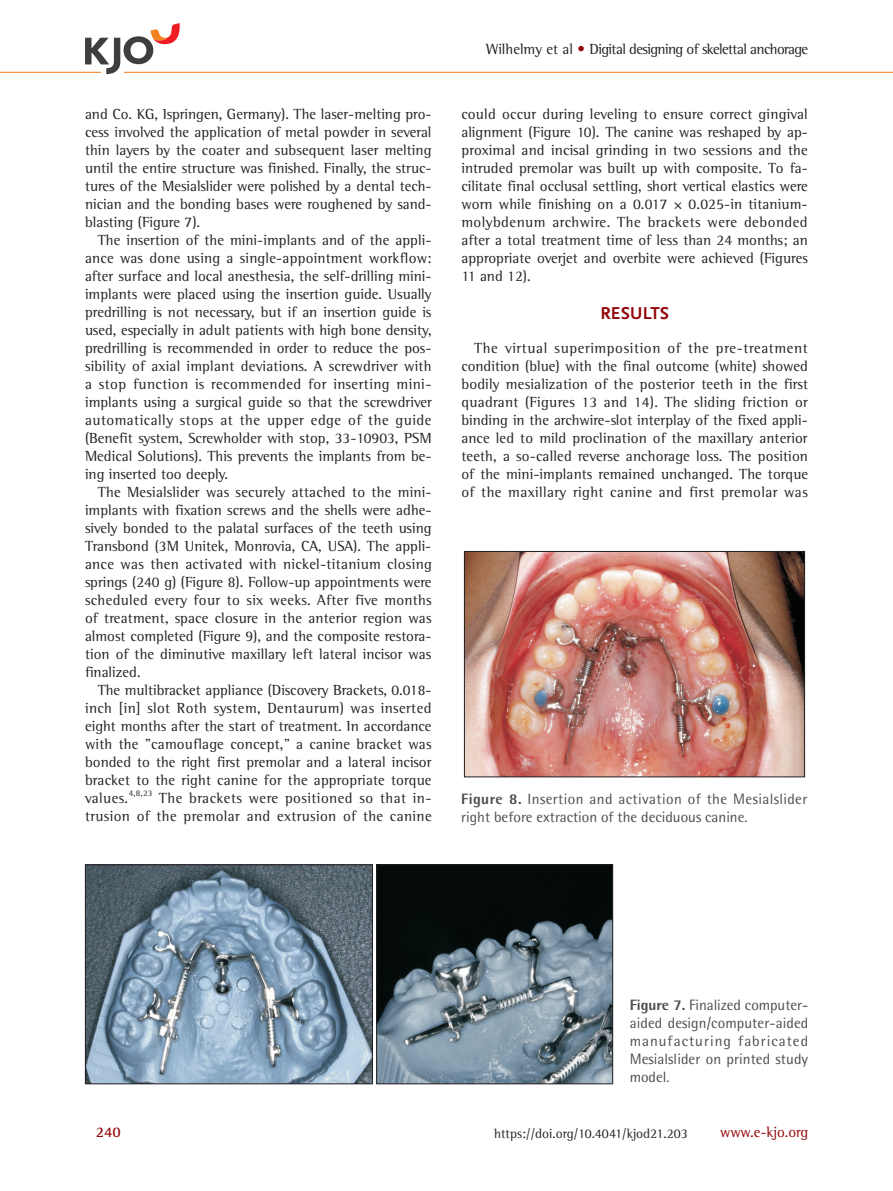
<style>
.page{position:relative;width:893px;height:1191px;background:#fff}
.page>*{position:absolute;margin:0;border:0;box-sizing:border-box;transform-origin:0 0}
.t1{font:700 18px "Nexus Sans Pro";letter-spacing:.01em;color:#920407}
.t2{font:15px/18px "Rotis Semi Serif Std";color:#231f20;text-align:justify}
.t3{font:15px/18px "Rotis Semi Sans Std";letter-spacing:.005em;color:#4b4c4d;text-align:justify}
.t4{font:15px/18px "Rotis Semi Serif Std";letter-spacing:.025em;color:#231f20;text-align:right}
.t5{font:15px "Rotis Semi Serif Std";letter-spacing:-.04em;color:#231f20}
.t6{font:15px "Rotis Semi Serif Std";color:#920407}
.t7{font:700 15px "Rotis Semi Serif Std";color:#920407}
.t8{font:13.5px "Rotis Semi Serif Std";color:#231f20}
.t9{font:8.7px "Rotis Semi Serif Std";color:#231f20}
.s1{color:#920407}
.s2{font-weight:800}
</style>
<div class="page">
<hr style="left:0;top:72px;width:893px;height:1px;background:#f58220">
<svg style="left:85px;top:23px;width:95px;height:51px"></svg>
<svg style="left:85px;top:864px;width:528px;height:220px;background:#667885"></svg>
<img style="left:466px;top:553px;width:337px;height:222px">
<div style="left:464px;top:551px;width:341px;height:226px;border:1px solid #231f20"></div>
<p class="t5" style="left:486px;top:40px;width:324px">Wilhelmy et al <span class="s1">•</span> Digital designing of skelettal anchorage</p>
<p class="t2" style="left:85px;top:105px;width:348px">and Co. KG, Ispringen, Germany). The laser-melting pro&shy;cess involved the application of metal powder in several thin layers by the coater and subsequent laser melting until the entire structure was finished. Finally, the struc&shy;tures of the Mesialslider were polished by a dental tech&shy;nician and the bonding bases were roughened by sand&shy;blasting (Figure 7).</p>
<p class="t2" style="left:85px;top:231px;width:348px;text-indent:13px">The insertion of the mini-implants and of the appli&shy;ance was done using a single-appointment workflow: after surface and local anesthesia, the self-drilling mini&shy;implants were placed using the insertion guide. Usually predrilling is not necessary, but if an insertion guide is used, especially in adult patients with high bone density, predrilling is recommended in order to reduce the pos&shy;sibility of axial implant deviations. A screwdriver with a stop function is recommended for inserting mini&shy;implants using a surgical guide so that the screwdriver automatically stops at the upper edge of the guide (Benefit system, Screwholder with stop, 33-10903, PSM Medical Solutions). This prevents the implants from be&shy;ing inserted too deeply.</p>
<p class="t2" style="left:85px;top:483px;width:348px;text-indent:13px">The Mesialslider was securely attached to the mini&shy;implants with fixation screws and the shells were adhe&shy;sively bonded to the palatal surfaces of the teeth using Transbond (3M Unitek, Monrovia, CA, USA). The appli&shy;ance was then activated with nickel-titanium closing springs (240 g) (Figure 8). Follow-up appointments were scheduled every four to six weeks. After five months of treatment, space closure in the anterior region was almost completed (Figure 9), and the composite restora&shy;tion of the diminutive maxillary left lateral incisor was finalized.</p>
<p class="t2" style="left:85px;top:681px;width:348px;text-indent:13px">The multibracket appliance (Discovery Brackets, 0.018- inch [in] slot Roth system, Dentaurum) was inserted eight months after the start of treatment. In accordance with the "camouflage concept," a canine bracket was bonded to the right first premolar and a lateral incisor bracket to the right canine for the appropriate torque values.</p>
<p class="t9" style="left:129px;top:788px;width:25px">4,8,23</p>
<p class="t4" style="left:85px;top:789px;width:348px">The brackets were positioned so that in-<br>trusion of the premolar and extrusion of the canine</p>
<p class="t2" style="left:461px;top:105px;width:348px">could occur during leveling to ensure correct gingival alignment (Figure 10). The canine was reshaped by ap&shy;proximal and incisal grinding in two sessions and the intruded premolar was built up with composite. To fa&shy;cilitate final occlusal settling, short vertical elastics were worn while finishing on a 0.017 × 0.025-in titanium&shy;molybdenum archwire. The brackets were debonded after a total treatment time of less than 24 months; an appropriate overjet and overbite were achieved (Figures 11 and 12).</p>
<p class="t1" style="left:600px;top:300px;width:70px">RESULTS</p>
<p class="t2" style="left:461px;top:339px;width:348px;text-indent:13px">The virtual superimposition of the pre-treatment condition (blue) with the final outcome (white) showed bodily mesialization of the posterior teeth in the first quadrant (Figures 13 and 14). The sliding friction or binding in the archwire-slot interplay of the fixed appli&shy;ance led to mild proclination of the maxillary anterior teeth, a so-called reverse anchorage loss. The position of the mini-implants remained unchanged. The torque of the maxillary right canine and first premolar was</p>
<p class="t3" style="left:461px;top:789px;width:348px"><span class="s2">Figure 8.</span> Insertion and activation of the Mesialslider right before extraction of the deciduous canine.</p>
<p class="t3" style="left:630px;top:996px;width:180px"><span class="s2">Figure 7.</span> Finalized computer&shy;aided design/computer-aided manufacturing fabricated Mesialslider on printed study model.</p>
<p class="t7" style="left:96px;top:1122px;width:27px">240</p>
<p class="t8" style="left:494px;top:1125px;width:195px">https://doi.org/10.4041/kjod21.203</p>
<p class="t6" style="left:720px;top:1122px;width:90px">www.e-kjo.org</p>
</div>
